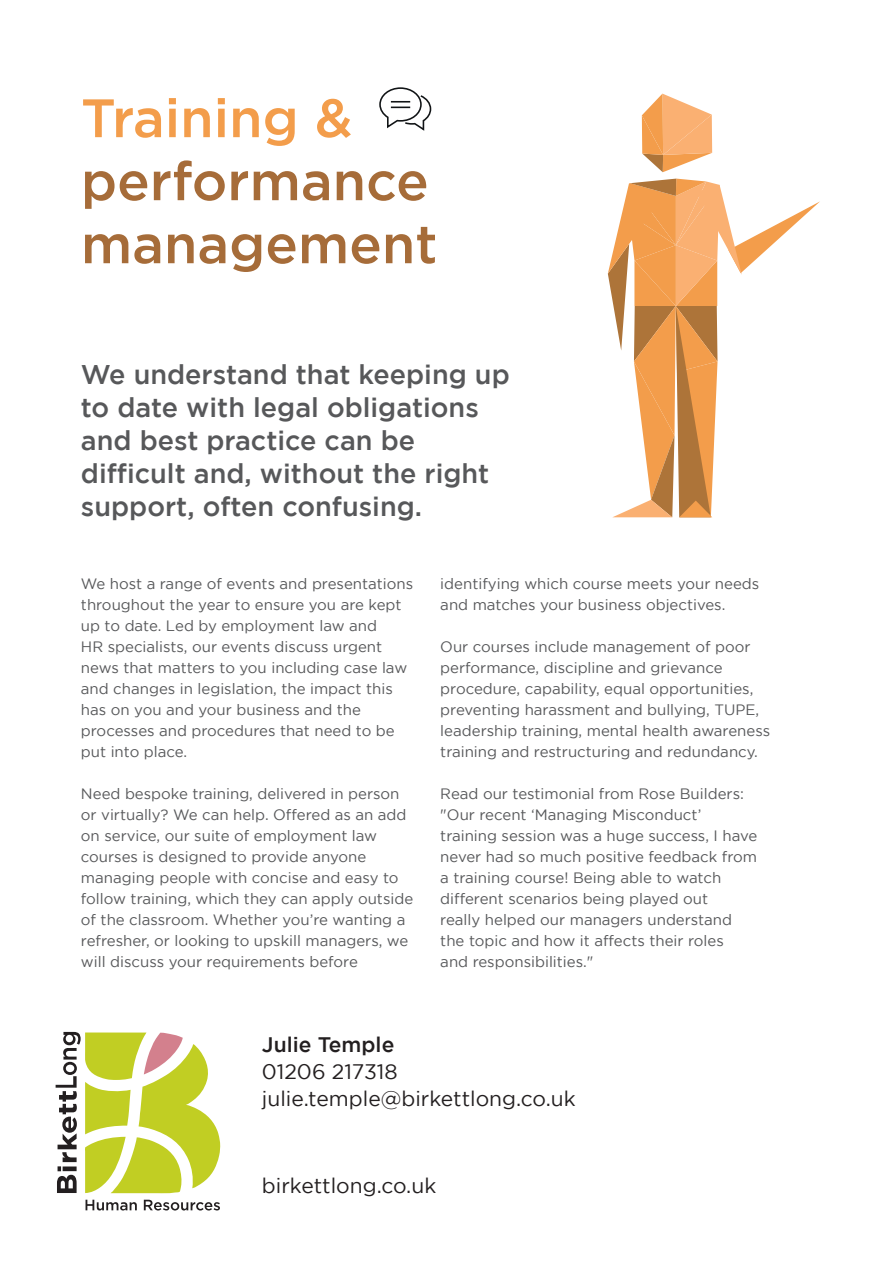
<style>
.page{position:relative;width:893px;height:1263px;background:#fff}
.page>*{position:absolute;margin:0;border:0;box-sizing:border-box;transform-origin:0 0}
.t1{font:500 54px/63px "Gotham";color:#a66c39}
.t2{font:500 54px "Gotham";color:#f39d4b}
.t3{font:500 27px/33px "Gotham";color:#57585a}
.t4{font:21px/27px "Gotham";color:#231f20}
.t5{font:500 21px "Gotham";color:#231f20}
.t6{font:15px/21px "Gotham";color:#57585a}
</style>
<div class="page">
<svg style="left:379px;top:87px;width:53px;height:44px"></svg>
<svg style="left:56px;top:1032px;width:165px;height:161px"></svg>
<svg style="left:86px;top:1200px;width:51px;height:10px"></svg>
<svg style="left:144px;top:1200px;width:76px;height:10px"></svg>
<svg style="left:642px;top:94px;width:70px;height:78px"></svg>
<svg style="left:608px;top:179px;width:212px;height:338px"></svg>
<h1 class="t2" style="left:81px;top:87px;width:273px">Training &amp;</h1>
<h1 class="t1" style="left:81px;top:148px;width:358px">performance management</h1>
<h2 class="t3" style="left:81px;top:357px;width:430px">We understand that keeping up to date with legal obligations and best practice can be difficult and, without the right support, often confusing.</h2>
<p class="t6" style="left:81px;top:573px;width:334px">We host a range of events and presentations throughout the year to ensure you are kept up to date. Led by employment law and<br>HR specialists, our events discuss urgent news that matters to you including case law and changes in legislation, the impact this has on you and your business and the processes and procedures that need to be put into place.</p>
<p class="t6" style="left:81px;top:783px;width:334px">Need bespoke training, delivered in person or virtually? We can help. Offered as an add on service, our suite of employment law courses is designed to provide anyone managing people with concise and easy to follow training, which they can apply outside of the classroom. Whether you’re wanting a refresher, or looking to upskill managers, we will discuss your requirements before</p>
<p class="t6" style="left:440px;top:573px;width:321px">identifying which course meets your needs and matches your business objectives.</p>
<p class="t6" style="left:440px;top:636px;width:331px">Our courses include management of poor performance, discipline and grievance procedure, capability, equal opportunities, preventing harassment and bullying, TUPE, leadership training, mental health awareness training and restructuring and redundancy.</p>
<p class="t6" style="left:440px;top:783px;width:319px">Read our testimonial from Rose Builders: "Our recent ‘Managing Misconduct’ training session was a huge success, I have never had so much positive feedback from a training course! Being able to watch different scenarios being played out<br>really helped our managers understand the topic and how it affects their roles<br>and responsibilities."</p>
<h3 class="t5" style="left:262px;top:1033px;width:134px">Julie Temple</h3>
<h3 class="t4" style="left:262px;top:1058px;width:315px">01206 217318 julie.temple@birkettlong.co.uk</h3>
<h3 class="t4" style="left:262px;top:1172px;width:176px">birkettlong.co.uk</h3>
</div>
